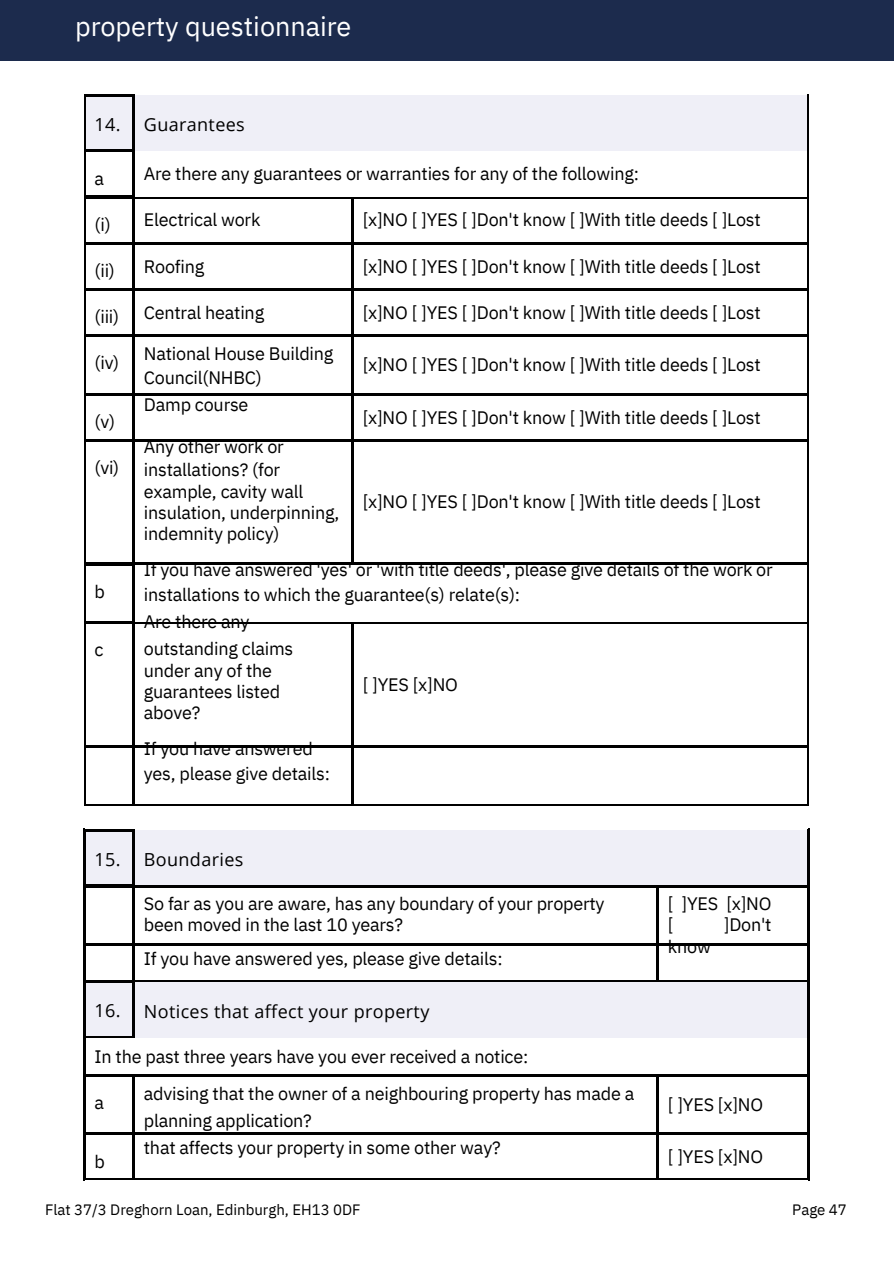
<style>
.page{position:relative;width:894px;height:1264px;background:#fff}
.page>*{position:absolute;margin:0;border:0;box-sizing:border-box;transform-origin:0 0}
.t1{font:27px "IBM Plex Sans";color:#fff}
.t2{font:18px/21.3px "IBM Plex Sans";letter-spacing:-.01em;color:#000}
.t3{font:18px "Open Sans";letter-spacing:.02em;color:#000}
.t4{font:15px "IBM Plex Sans";color:#000}
</style>
<div class="page">
<div style="left:0;top:0;width:892px;height:60px;background:#1c2b4d"></div>
<svg style="left:84px;top:94px;width:725px;height:712px"></svg>
<div style="left:94px;top:114px;width:25px;height:17px;background:#efeff7"></div>
<div style="left:144px;top:114px;width:99px;height:17px;background:#efeff7"></div>
<div style="left:85px;top:830px;width:48px;height:55px;background:#efeff7"></div>
<hr style="left:84px;top:830px;width:2px;height:55px;background:#000">
<hr style="left:84px;top:884px;width:50px;height:1px;background:#000">
<hr style="left:133px;top:830px;width:1px;height:55px;background:#000">
<div style="left:134px;top:830px;width:674px;height:55px;background:#efeff7"></div>
<hr style="left:134px;top:830px;width:1px;height:55px;background:#000">
<hr style="left:807px;top:830px;width:1px;height:55px;background:#000">
<hr style="left:84px;top:885px;width:2px;height:59px;background:#000">
<hr style="left:84px;top:943px;width:50px;height:1px;background:#000">
<hr style="left:133px;top:885px;width:1px;height:59px;background:#000">
<hr style="left:84px;top:885px;width:50px;height:2px;background:#000">
<hr style="left:134px;top:885px;width:1px;height:59px;background:#000">
<hr style="left:134px;top:943px;width:523px;height:1px;background:#000">
<hr style="left:656px;top:885px;width:1px;height:59px;background:#000">
<hr style="left:134px;top:885px;width:523px;height:2px;background:#000">
<hr style="left:657px;top:885px;width:1px;height:59px;background:#000">
<hr style="left:657px;top:943px;width:151px;height:1px;background:#000">
<hr style="left:807px;top:885px;width:1px;height:59px;background:#000">
<hr style="left:657px;top:885px;width:151px;height:2px;background:#000">
<hr style="left:84px;top:944px;width:2px;height:37px;background:#000">
<hr style="left:84px;top:980px;width:50px;height:1px;background:#000">
<hr style="left:133px;top:944px;width:1px;height:37px;background:#000">
<hr style="left:84px;top:944px;width:50px;height:1px;background:#000">
<hr style="left:134px;top:944px;width:1px;height:37px;background:#000">
<hr style="left:134px;top:980px;width:523px;height:1px;background:#000">
<hr style="left:656px;top:944px;width:1px;height:37px;background:#000">
<hr style="left:134px;top:944px;width:523px;height:1px;background:#000">
<hr style="left:657px;top:944px;width:1px;height:37px;background:#000">
<hr style="left:657px;top:980px;width:151px;height:1px;background:#000">
<hr style="left:807px;top:944px;width:1px;height:37px;background:#000">
<hr style="left:657px;top:944px;width:151px;height:1px;background:#000">
<div style="left:85px;top:982px;width:48px;height:55px;background:#efeff7"></div>
<hr style="left:84px;top:981px;width:2px;height:56px;background:#000">
<hr style="left:133px;top:981px;width:1px;height:56px;background:#000">
<hr style="left:84px;top:981px;width:50px;height:1px;background:#000">
<div style="left:134px;top:982px;width:674px;height:55px;background:#efeff7"></div>
<hr style="left:134px;top:981px;width:1px;height:56px;background:#000">
<hr style="left:807px;top:981px;width:1px;height:56px;background:#000">
<svg style="left:135px;top:981px;width:672px;height:1px"></svg>
<hr style="left:84px;top:1037px;width:2px;height:37px;background:#000">
<hr style="left:807px;top:1037px;width:1px;height:37px;background:#000">
<svg style="left:86px;top:1036px;width:721px;height:2px"></svg>
<hr style="left:84px;top:1074px;width:2px;height:59px;background:#000">
<hr style="left:84px;top:1132px;width:50px;height:1px;background:#000">
<hr style="left:133px;top:1074px;width:1px;height:59px;background:#000">
<hr style="left:84px;top:1074px;width:50px;height:1px;background:#000">
<hr style="left:134px;top:1074px;width:1px;height:59px;background:#000">
<hr style="left:134px;top:1132px;width:523px;height:1px;background:#000">
<hr style="left:656px;top:1074px;width:1px;height:59px;background:#000">
<hr style="left:134px;top:1074px;width:523px;height:1px;background:#000">
<hr style="left:657px;top:1074px;width:1px;height:59px;background:#000">
<hr style="left:657px;top:1132px;width:151px;height:1px;background:#000">
<hr style="left:807px;top:1074px;width:1px;height:59px;background:#000">
<hr style="left:657px;top:1074px;width:151px;height:1px;background:#000">
<hr style="left:84px;top:1133px;width:2px;height:46px;background:#000">
<hr style="left:84px;top:1178px;width:50px;height:1px;background:#000">
<hr style="left:133px;top:1133px;width:1px;height:46px;background:#000">
<hr style="left:84px;top:1133px;width:50px;height:1px;background:#000">
<hr style="left:134px;top:1133px;width:1px;height:46px;background:#000">
<hr style="left:134px;top:1178px;width:523px;height:1px;background:#000">
<hr style="left:656px;top:1133px;width:1px;height:46px;background:#000">
<hr style="left:134px;top:1133px;width:523px;height:1px;background:#000">
<hr style="left:657px;top:1133px;width:1px;height:46px;background:#000">
<hr style="left:657px;top:1178px;width:151px;height:1px;background:#000">
<hr style="left:807px;top:1133px;width:1px;height:46px;background:#000">
<hr style="left:657px;top:1133px;width:151px;height:1px;background:#000">
<hr style="left:83px;top:828px;width:1px;height:352px;background:#000">
<svg style="left:84px;top:1179px;width:724px;height:1px"></svg>
<hr style="left:808px;top:828px;width:1px;height:352px;background:#000">
<svg style="left:84px;top:828px;width:724px;height:3px"></svg>
<h1 class="t1" style="left:75px;top:8px;width:278px">property questionnaire</h1>
<h2 class="t3" style="left:94px;top:111px;width:28px">14.</h2>
<h2 class="t2" style="left:94px;top:167px;width:11px">a</h2>
<h2 class="t2" style="left:94px;top:213px;width:18px">(i)</h2>
<h2 class="t2" style="left:94px;top:259px;width:22px">(ii)</h2>
<h2 class="t2" style="left:94px;top:306px;width:26px">(iii)</h2>
<h2 class="t2" style="left:94px;top:352px;width:26px">(iv)</h2>
<h2 class="t2" style="left:94px;top:411px;width:22px">(v)</h2>
<p class="t2" style="left:94px;top:457px;width:26px">(vi)</p>
<h2 class="t2" style="left:94px;top:580px;width:12px">b</h2>
<h2 class="t2" style="left:94px;top:639px;width:11px">c</h2>
<h2 class="t3" style="left:144px;top:112px;width:102px">Guarantees</h2>
<h2 class="t2" style="left:144px;top:163px;width:496px">Are there any guarantees or warranties for any of the following:</h2>
<h2 class="t2" style="left:144px;top:209px;width:118px">Electrical work</h2>
<h2 class="t2" style="left:362px;top:209px;width:399px">[x]NO [ ]YES [ ]Don't know [ ]With title deeds [ ]Lost</h2>
<h2 class="t2" style="left:144px;top:255px;width:62px">Roofing</h2>
<h2 class="t2" style="left:362px;top:255px;width:399px">[x]NO [ ]YES [ ]Don't know [ ]With title deeds [ ]Lost</h2>
<h2 class="t2" style="left:144px;top:301px;width:122px">Central heating</h2>
<h2 class="t2" style="left:144px;top:342px;width:191px;line-height:23.7px">National House Building<br>Council(NHBC)</h2>
<h2 class="t2" style="left:144px;top:393px;width:106px">Damp course</h2>
<h2 class="t2" style="left:144px;top:434px;width:141px;line-height:23.7px">Any other work or installations? (for</h2>
<h2 class="t2" style="left:144px;top:480px;width:197px">example, cavity wall insulation, underpinning, indemnity policy)</h2>
<h2 class="t2" style="left:144px;top:557px;width:630px;line-height:24.8px">If you have answered 'yes' or 'with title deeds', please give details of the work or installations to which the guarantee(s) relate(s):</h2>
<h2 class="t2" style="left:144px;top:608px;width:151px;line-height:27px">Are there any outstanding claims</h2>
<h2 class="t2" style="left:144px;top:659px;width:138px">under any of the guarantees listed above?</h2>
<h2 class="t2" style="left:144px;top:736px;width:187px;line-height:24.8px">If you have answered yes, please give details:</h2>
<p class="t2" style="left:362px;top:301px;width:399px">[x]NO [ ]YES [ ]Don't know [ ]With title deeds [ ]Lost</p>
<p class="t2" style="left:362px;top:354px;width:399px">[x]NO [ ]YES [ ]Don't know [ ]With title deeds [ ]Lost</p>
<h2 class="t2" style="left:362px;top:406px;width:399px">[x]NO [ ]YES [ ]Don't know [ ]With title deeds [ ]Lost</h2>
<h2 class="t2" style="left:362px;top:491px;width:399px">[x]NO [ ]YES [ ]Don't know [ ]With title deeds [ ]Lost</h2>
<h2 class="t2" style="left:362px;top:673px;width:97px">[ ]YES [x]NO</h2>
<h2 class="t3" style="left:94px;top:846px;width:28px">15.</h2>
<p class="t3" style="left:94px;top:998px;width:28px">16.</p>
<h2 class="t3" style="left:144px;top:846px;width:101px">Boundaries</h2>
<p class="t2" style="left:144px;top:892px;width:462px">So far as you are aware, has any boundary of your property been moved in the last 10 years?</p>
<p class="t2" style="left:144px;top:947px;width:360px">If you have answered yes, please give details:</p>
<h2 class="t3" style="left:144px;top:998px;width:287px">Notices that affect your property</h2>
<h2 class="t2" style="left:667px;top:892px;width:105px">[ ]YES [x]NO [</h2>
<h2 class="t2" style="left:723px;top:914px;width:49px">]Don't</h2>
<h2 class="t2" style="left:667px;top:935px;width:44px">know</h2>
<h2 class="t2" style="left:94px;top:1045px;width:435px">In the past three years have you ever received a notice:</h2>
<h2 class="t2" style="left:94px;top:1091px;width:11px">a</h2>
<h2 class="t2" style="left:144px;top:1079px;width:492px;line-height:27px">advising that the owner of a neighbouring property has made a planning application?<br>that affects your property in some other way?</h2>
<h2 class="t2" style="left:94px;top:1150px;width:12px">b</h2>
<h2 class="t2" style="left:667px;top:1093px;width:97px">[ ]YES [x]NO</h2>
<h2 class="t2" style="left:667px;top:1145px;width:97px">[ ]YES [x]NO</h2>
<p class="t4" style="left:45px;top:1199px;width:317px">Flat 37/3 Dreghorn Loan, Edinburgh, EH13 0DF</p>
<p class="t4" style="left:792px;top:1199px;width:56px">Page 47</p>
</div>
